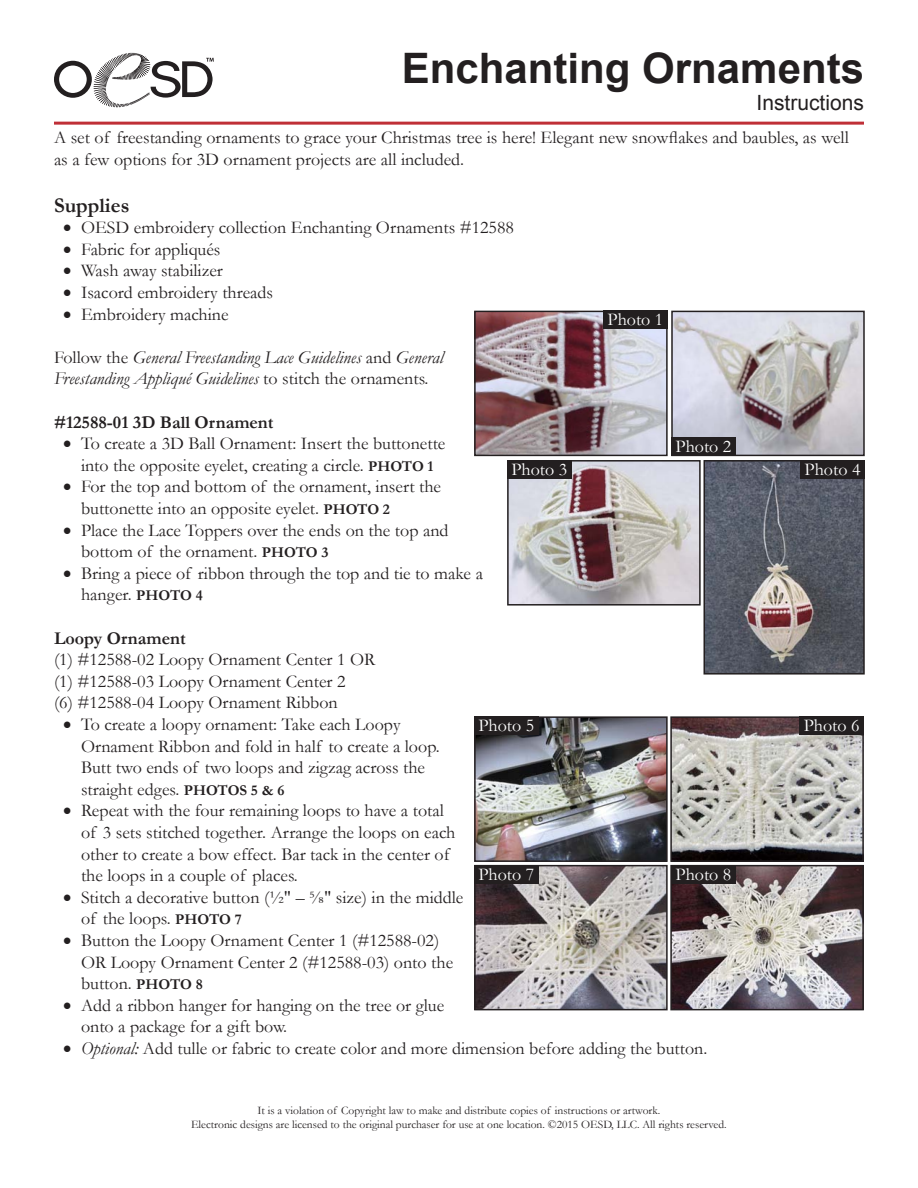
<style>
.page{position:relative;width:918px;height:1188px;background:#fff}
.page>*{position:absolute;margin:0;border:0;box-sizing:border-box;transform-origin:0 0}
.t1{font:700 42px "Arial";color:#231f20}
.t2{font:21px "Arial";color:#231f20}
.t3{font:700 21px "Garamond";color:#231f20}
.List_Paragraph{font:18px/21.6px "Garamond";color:#231f20}
.t4{font:italic 18px/21.6px "Garamond";color:#231f20}
.t5{font:18px "Garamond";color:#fff}
.t6{font:700 18px "Garamond";color:#231f20}
.t7{font:11.55px/13.8px "Garamond";color:#231f20;text-align:center}
.s1{font-style:normal}
.s2{font-weight:700;font-size:15px}
.s3{font-style:italic}
</style>
<div class="page">
<svg style="left:54px;top:53px;width:160px;height:54px"></svg>
<hr style="left:54px;top:122px;width:810px;height:3px;background:#bf2f37">
<img style="left:477px;top:314px;width:188px;height:139px">
<div style="left:474px;top:311px;width:194px;height:145px;border:2px solid #231f20"></div>
<img style="left:674px;top:314px;width:188px;height:139px">
<div style="left:671px;top:311px;width:194px;height:145px;border:2px solid #231f20"></div>
<img style="left:510px;top:463px;width:188px;height:140px">
<div style="left:507px;top:460px;width:194px;height:146px;border:2px solid #231f20"></div>
<img style="left:707px;top:463px;width:155px;height:209px">
<div style="left:704px;top:460px;width:161px;height:215px;border:2px solid #231f20"></div>
<img style="left:477px;top:719px;width:188px;height:140px">
<div style="left:474px;top:716px;width:194px;height:146px;border:2px solid #241f21"></div>
<img style="left:673px;top:719px;width:188px;height:140px">
<div style="left:670px;top:716px;width:194px;height:146px;border:2px solid #241f21"></div>
<img style="left:477px;top:868px;width:188px;height:139px">
<div style="left:474px;top:865px;width:194px;height:145px;border:2px solid #241f21"></div>
<img style="left:673px;top:868px;width:188px;height:139px">
<div style="left:670px;top:865px;width:194px;height:145px;border:2px solid #241f21"></div>
<div style="left:603px;top:311px;width:65px;height:18px;background:#231f20"></div>
<div style="left:671px;top:438px;width:65px;height:18px;background:#231f20"></div>
<div style="left:507px;top:460px;width:65px;height:18px;background:#231f20"></div>
<div style="left:800px;top:460px;width:65px;height:18px;background:#231f20"></div>
<div style="left:800px;top:716px;width:64px;height:19px;background:#231f20"></div>
<div style="left:474px;top:716px;width:64px;height:19px;background:#231f20"></div>
<div style="left:474px;top:865px;width:64px;height:18px;background:#231f20"></div>
<div style="left:671px;top:865px;width:65px;height:18px;background:#231f20"></div>
<h1 class="t1" style="left:402px;top:40px;width:464px">Enchanting Ornaments</h1>
<p class="t2" style="left:757px;top:89px;width:109px">Instructions</p>
<p class="List_Paragraph" style="left:54px;top:126px;width:796px">A set of freestanding ornaments to grace your Christmas tree is here! Elegant new snowflakes and baubles, as well as a few options for 3D ornament projects are all included.</p>
<p class="t3" style="left:54px;top:191px;width:77px">Supplies</p>
<p class="List_Paragraph" style="left:63px;top:216px;width:452px">• OESD embroidery collection Enchanting Ornaments #12588</p>
<p class="List_Paragraph" style="left:63px;top:238px;width:159px">• Fabric for appliqués</p>
<p class="List_Paragraph" style="left:63px;top:259px;width:161px">• Wash away stabilizer</p>
<p class="List_Paragraph" style="left:63px;top:281px;width:212px">• Isacord embroidery threads</p>
<p class="List_Paragraph" style="left:63px;top:303px;width:167px">• Embroidery machine</p>
<p class="t4" style="left:54px;top:346px;width:391px"><span class="s1">Follow the</span> General Freestanding Lace Guidelines <span class="s1">and</span> General<br>Freestanding Appliqué Guidelines <span class="s1">to stitch the ornaments.</span></p>
<p class="t6" style="left:54px;top:410px;width:221px">#12588-01 3D Ball Ornament</p>
<p class="List_Paragraph" style="left:63px;top:432px;width:384px;text-align:center">• To create a 3D Ball Ornament: Insert the buttonette into the opposite eyelet, creating a circle. <span class="s2">PHOTO 1</span></p>
<p class="List_Paragraph" style="left:81px;top:475px;width:362px;text-indent:-18px">• For the top and bottom of the ornament, insert the buttonette into an opposite eyelet. <span class="s2">PHOTO 2</span></p>
<p class="List_Paragraph" style="left:81px;top:519px;width:369px;text-indent:-18px">• Place the Lace Toppers over the ends on the top and bottom of the ornament. <span class="s2">PHOTO 3</span></p>
<p class="List_Paragraph" style="left:81px;top:562px;width:403px;text-indent:-18px">• Bring a piece of ribbon through the top and tie to make a hanger. <span class="s2">PHOTO 4</span></p>
<p class="t6" style="left:54px;top:626px;width:133px">Loopy Ornament</p>
<p class="List_Paragraph" style="left:54px;top:648px;width:323px">(1) #12588-02 Loopy Ornament Center 1 OR</p>
<p class="List_Paragraph" style="left:54px;top:670px;width:293px">(1) #12588-03 Loopy Ornament Center 2</p>
<p class="List_Paragraph" style="left:54px;top:691px;width:285px">(6) #12588-04 Loopy Ornament Ribbon</p>
<p class="List_Paragraph" style="left:81px;top:713px;width:360px;text-indent:-18px">• To create a loopy ornament: Take each Loopy Ornament Ribbon and fold in half to create a loop.<br>Butt two ends of two loops and zigzag across the straight edges. <span class="s2">PHOTOS 5 &amp; 6</span></p>
<p class="List_Paragraph" style="left:81px;top:799px;width:376px;text-indent:-18px">• Repeat with the four remaining loops to have a total of 3 sets stitched together. Arrange the loops on each other to create a bow effect. Bar tack in the center of the loops in a couple of places.</p>
<p class="List_Paragraph" style="left:81px;top:886px;width:384px;text-indent:-18px">• Stitch a decorative button (½" – ⅝" size) in the middle of the loops. <span class="s2">PHOTO 7</span></p>
<p class="List_Paragraph" style="left:81px;top:929px;width:374px;text-indent:-18px">• Button the Loopy Ornament Center 1 (#12588-02)<br>OR Loopy Ornament Center 2 (#12588-03) onto the button. <span class="s2">PHOTO 8</span></p>
<p class="List_Paragraph" style="left:81px;top:994px;width:365px;text-indent:-18px">• Add a ribbon hanger for hanging on the tree or glue onto a package for a gift bow.</p>
<p class="List_Paragraph" style="left:63px;top:1037px;width:646px">• <span class="s3">Optional:</span> Add tulle or fabric to create color and more dimension before adding the button.</p>
<p class="t5" style="left:608px;top:308px;width:57px">Photo 1</p>
<p class="t5" style="left:676px;top:435px;width:57px">Photo 2</p>
<p class="t5" style="left:511px;top:457px;width:57px">Photo 3</p>
<p class="t5" style="left:805px;top:457px;width:57px">Photo 4</p>
<p class="t5" style="left:478px;top:713px;width:57px">Photo 5</p>
<p class="t5" style="left:804px;top:713px;width:57px">Photo 6</p>
<p class="t5" style="left:478px;top:862px;width:57px">Photo 7</p>
<p class="t5" style="left:676px;top:862px;width:57px">Photo 8</p>
<p class="t7" style="left:191px;top:1103px;width:537px">It is a violation of Copyright law to make and distribute copies of instructions or artwork.<br>Electronic designs are licensed to the original purchaser for use at one location. ©2015 OESD, LLC. All rights reserved.</p>
</div>
